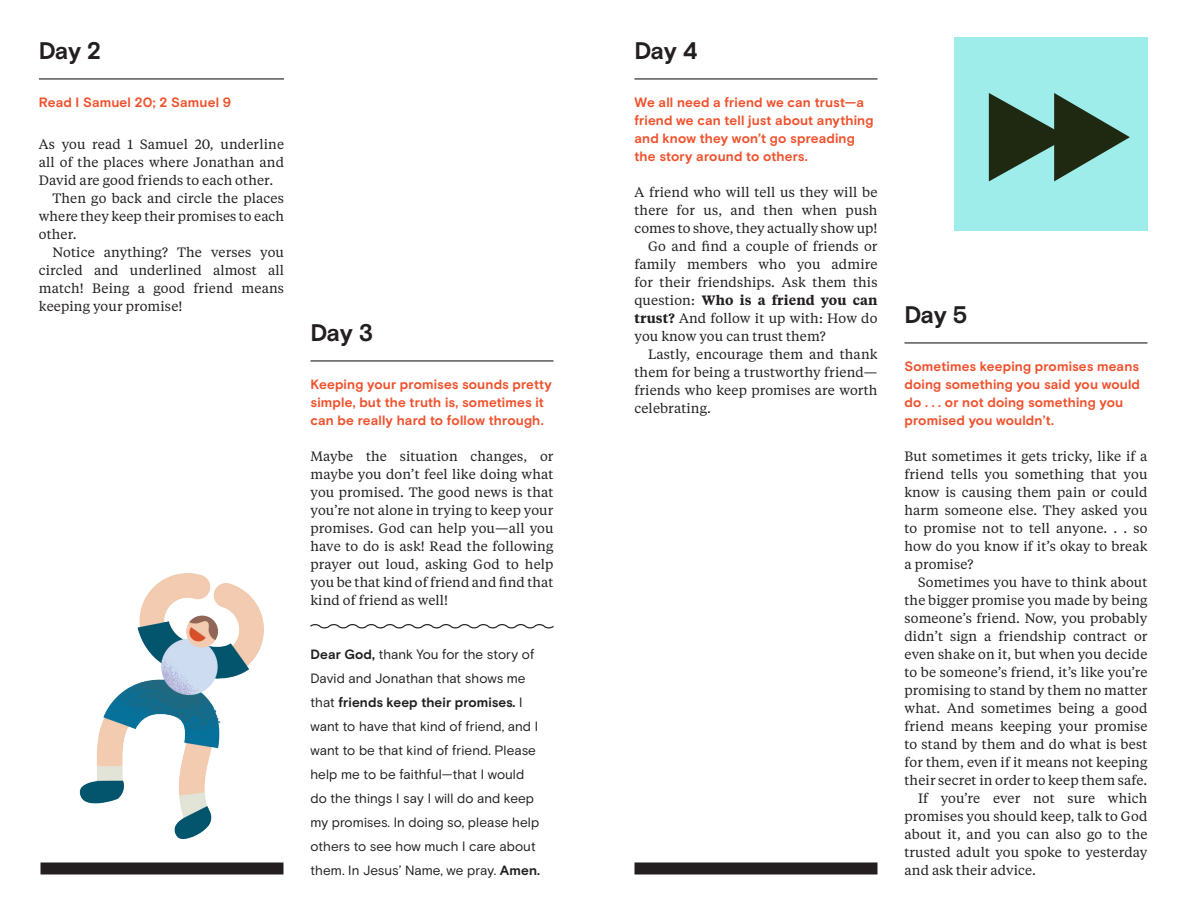
<style>
.page{position:relative;width:1188px;height:918px;background:#fff}
.page>*{position:absolute;margin:0;border:0;box-sizing:border-box;transform-origin:0 0}
.Heading_-_Day{font:700 24px "Basis Grotesque";letter-spacing:-.03em;color:#231f20}
.Body_Copy{font:13.5px/18px "Tiempos Text";letter-spacing:.01em;color:#231f20;text-align:justify}
.Body_Copy_-_No_Inden{font:13.5px/18px "Tiempos Text";letter-spacing:.01em;color:#231f20;text-align:justify}
.Intro_Copy{font:700 13.5px/18px "Basis Grotesque";letter-spacing:.01em;color:#f0512c}
.Activity_Copy{font:13.5px/24px "Basis Grotesque";letter-spacing:.005em;color:#231f20}
.s1{font-weight:700}
.s2{font-weight:600}
</style>
<div class="page">
<div style="left:634px;top:862px;width:244px;height:12px;background:#231f20"></div>
<div style="left:40px;top:862px;width:244px;height:12px;background:#231f20"></div>
<hr style="left:310px;top:360px;width:244px;height:2px;background:#231f20">
<svg style="left:310px;top:624px;width:244px;height:5px"></svg>
<hr style="left:39px;top:78px;width:245px;height:2px;background:#231f20">
<hr style="left:634px;top:78px;width:244px;height:2px;background:#231f20">
<hr style="left:904px;top:342px;width:244px;height:2px;background:#231f20">
<img style="left:79px;top:573px;width:185px;height:266px">
<div style="left:954px;top:38px;width:194px;height:193px;background:#9eedeb"></div>
<svg style="left:989px;top:93px;width:141px;height:88px"></svg>
<p class="Heading_-_Day" style="left:39px;top:36px;width:64px">Day 2</p>
<p class="Intro_Copy" style="left:39px;top:93px;width:194px">Read I Samuel 20; 2 Samuel 9</p>
<p class="Body_Copy_-_No_Inden" style="left:39px;top:134px;width:247px">As you read 1 Samuel 20, underline all of the places where Jonathan and David are good friends to each other.</p>
<p class="Body_Copy" style="left:39px;top:188px;width:247px;text-indent:13px">Then go back and circle the places where they keep their promises to each other.</p>
<p class="Body_Copy" style="left:39px;top:242px;width:247px;text-indent:13px">Notice anything? The verses you circled and underlined almost all match! Being a good friend means keeping your promise!</p>
<p class="Heading_-_Day" style="left:310px;top:318px;width:64px">Day 3</p>
<p class="Intro_Copy" style="left:310px;top:375px;width:243px">Keeping your promises sounds pretty simple, but the truth is, sometimes it can be really hard to follow through.</p>
<p class="Body_Copy_-_No_Inden" style="left:310px;top:446px;width:245px">Maybe the situation changes, or maybe you don’t feel like doing what you promised. The good news is that you’re not alone in trying to keep your promises. God can help you—all you have to do is ask! Read the following prayer out loud, asking God to help you be that kind of friend and find that kind of friend as well!</p>
<p class="Activity_Copy" style="left:310px;top:642px;width:231px"><span class="s1">Dear God,</span> thank You for the story of David and Jonathan that shows me that <span class="s1">friends keep their promises.</span> I want to have that kind of friend, and I want to be that kind of friend. Please help me to be faithful—that I would do the things I say I will do and keep my promises. In doing so, please help others to see how much I care about them. In Jesus’ Name, we pray. <span class="s1">Amen.</span></p>
<p class="Heading_-_Day" style="left:634px;top:36px;width:64px">Day 4</p>
<p class="Intro_Copy" style="left:634px;top:93px;width:241px">We all need a friend we can trust—a friend we can tell just about anything and know they won’t go spreading the story around to others.</p>
<p class="Body_Copy_-_No_Inden" style="left:634px;top:182px;width:245px">A friend who will tell us they will be there for us, and then when push comes to shove, they actually show up!</p>
<p class="Body_Copy" style="left:634px;top:236px;width:245px;text-indent:14px">Go and find a couple of friends or family members who you admire for their friendships. Ask them this question: <span class="s2">Who is a friend you can trust?</span> And follow it up with: How do you know you can trust them?</p>
<p class="Body_Copy" style="left:634px;top:344px;width:245px;text-indent:14px">Lastly, encourage them and thank them for being a trustworthy friend— friends who keep promises are worth celebrating.</p>
<p class="Heading_-_Day" style="left:904px;top:300px;width:64px">Day 5</p>
<p class="Intro_Copy" style="left:904px;top:357px;width:237px">Sometimes keeping promises means doing something you said you would do . . . or not doing something you promised you wouldn’t.</p>
<p class="Body_Copy_-_No_Inden" style="left:904px;top:446px;width:245px">But sometimes it gets tricky, like if a friend tells you something that you know is causing them pain or could harm someone else. They asked you to promise not to tell anyone. . . so how do you know if it’s okay to break a promise?</p>
<p class="Body_Copy" style="left:904px;top:572px;width:245px;text-indent:14px">Sometimes you have to think about the bigger promise you made by being someone’s friend. Now, you probably didn’t sign a friendship contract or even shake on it, but when you decide to be someone’s friend, it’s like you’re promising to stand by them no matter what. And sometimes being a good friend means keeping your promise to stand by them and do what is best for them, even if it means not keeping their secret in order to keep them safe.</p>
<p class="Body_Copy" style="left:904px;top:788px;width:245px;text-indent:14px">If you’re ever not sure which promises you should keep, talk to God about it, and you can also go to the trusted adult you spoke to yesterday and ask their advice.</p>
</div>
